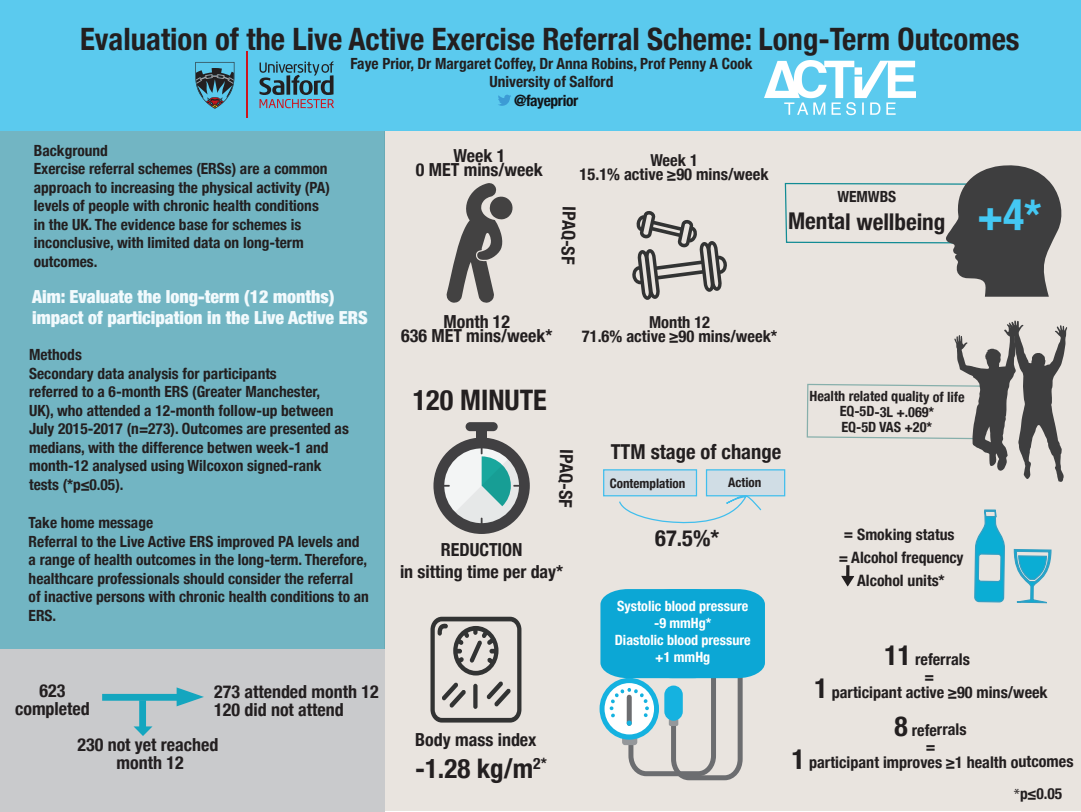
<style>
.page{position:relative;width:1081px;height:812px;background:#fff}
.page>*{position:absolute;margin:0;border:0;box-sizing:border-box;transform-origin:0 0}
.t1{font:700 condensed 43.75px "Helvetica Neue";color:#44c8f3}
.t2{font:700 condensed 30.75px "Helvetica Neue";color:#231f20}
.t3{font:700 condensed 28.25px "Helvetica Neue";color:#231f20}
.t4{font:700 condensed 27px "Helvetica Neue";color:#231f20}
.t5{font:700 condensed 23.12px "Helvetica Neue";letter-spacing:-.01em;color:#231f20}
.t6{font:700 condensed 22.5px "Helvetica Neue";color:#231f20}
.t7{font:700 condensed 20.62px "Helvetica Neue";color:#231f20}
.t8{font:700 condensed 18px/14.1px "Helvetica Neue";color:#231f20;text-align:center}
.t9{font:900 condensed 18px/21.6px "Helvetica Neue";color:#f2fafd}
.t10{font:700 condensed 16.5px/14.1px "Helvetica Neue";color:#231f20;text-align:center}
.t11{font:700 condensed 16.12px/16.2px "Helvetica Neue";color:#231f20;text-align:center}
.t12{font:700 condensed 15.75px/23.1px "Helvetica Neue";letter-spacing:-.005em;color:#231f20;text-align:center}
.t13{font:700 condensed 15.5px "Helvetica Neue";letter-spacing:-.025em;color:#121418}
.t14{font:700 condensed 15.38px/18.5px "Helvetica Neue";color:#231f20}
.t15{font:700 condensed 14.12px/17px "Helvetica Neue";color:#fff;text-align:center}
.t16{font:700 condensed 14.12px/15.4px "Helvetica Neue";color:#231f20;text-align:center}
.t17{font:700 condensed 13.12px "Helvetica Neue";color:#231f20}
.s1{font-size:27.75px}
.s2{font-family:"Myriad Pro";font-weight:400;font-stretch:normal;font-size:15px}
</style>
<div class="page">
<div style="left:385px;top:129px;width:696px;height:681px;background:#e9e4df"></div>
<div style="left:0;top:649px;width:385px;height:162px;background:#c9cacc"></div>
<div style="left:0;top:129px;width:385px;height:519px;background:#72b5c3"></div>
<div style="left:0;top:0;width:1081px;height:130px;background:#5bcaee"></div>
<div style="left:706px;top:469px;width:79px;height:27px;background:#d0dde5;border:1px solid #40beed"></div>
<div style="left:603px;top:469px;width:94px;height:27px;background:#d0dde5;border:1px solid #40beed"></div>
<svg style="left:430px;top:616px;width:91px;height:106px"></svg>
<svg style="left:618px;top:495px;width:144px;height:29px"></svg>
<svg style="left:632px;top:211px;width:95px;height:89px"></svg>
<svg style="left:259px;top:61px;width:75px;height:47px"></svg>
<hr style="left:247px;top:52px;width:1px;height:66px;background:#cd151d">
<svg style="left:195px;top:62px;width:39px;height:47px"></svg>
<img style="left:765px;top:60px;width:151px;height:56px">
<svg style="left:102px;top:687px;width:102px;height:49px"></svg>
<svg style="left:498px;top:95px;width:13px;height:11px"></svg>
<svg style="left:446px;top:183px;width:67px;height:120px"></svg>
<div style="left:476px;top:427px;width:11px;height:16px;background:#414042"></div>
<div style="left:465px;top:422px;width:33px;height:9px;background:#414042;border-radius:5px"></div>
<svg style="left:433px;top:438px;width:97px;height:96px"></svg>
<svg style="left:784px;top:165px;width:278px;height:132px"></svg>
<svg style="left:806px;top:320px;width:261px;height:284px"></svg>
<svg style="left:600px;top:589px;width:165px;height:192px"></svg>
<h2 class="t2" style="left:80px;top:14px;width:941px">Evaluation of the Live Active Exercise Referral Scheme: Long-Term Outcomes</h2>
<p class="t14" style="left:350px;top:53px;width:403px;text-align:center">Faye Prior, Dr Margaret Coffey, Dr Anna Robins, Prof Penny A Cook<br>University of Salford</p>
<p class="t13" style="left:514px;top:87px;width:66px">@fayeprior</p>
<p class="t14" style="left:34px;top:140px;width:298px">Background<br>Exercise referral schemes (ERSs) are a common approach to increasing the physical activity (PA) levels of people with chronic health conditions in the UK. The evidence base for schemes is inconclusive, with limited data on long-term outcomes.</p>
<p class="t9" style="left:32px;top:284px;width:337px">Aim: Evaluate the long-term (12 months) impact of participation in the Live Active ERS</p>
<p class="t14" style="left:29px;top:344px;width:321px">Methods<br>Secondary data analysis for participants<br>referred to a 6-month ERS (Greater Manchester,<br>UK), who attended a 12-month follow-up between July 2015-2017 (n=273). Outcomes are presented as medians, with the difference betwen week-1 and month-12 analysed using Wilcoxon signed-rank tests (*p≤0.05).</p>
<p class="t14" style="left:29px;top:512px;width:342px">Take home message<br>Referral to the Live Active ERS improved PA levels and a range of health outcomes in the long-term. Therefore, healthcare professionals should consider the referral<br>of inactive persons with chronic health conditions to an ERS.</p>
<p class="t8" style="left:416px;top:147px;width:128px">Week 1<br>0 MET mins/week</p>
<p class="t10" style="left:579px;top:152px;width:190px">Week 1<br>15.1% active ≥90 mins/week</p>
<p class="t14" style="left:837px;top:186px;width:60px">WEMWBS</p>
<h3 class="t5" style="left:788px;top:202px;width:159px">Mental wellbeing</h3>
<h1 class="t1" style="left:977px;top:178px;width:66px">+4*</h1>
<p class="t8" style="left:577px;top:206px;width:59px;rotate:91deg">IPAQ-SF</p>
<p class="t8" style="left:401px;top:313px;width:153px">Month 12<br>636 MET mins/week*</p>
<p class="t10" style="left:582px;top:313px;width:197px">Month 12<br>71.6% active ≥90 mins/week*</p>
<h3 class="t3" style="left:413px;top:376px;width:136px">120 MINUTE</h3>
<p class="t16" style="left:810px;top:386px;width:157px;rotate:1deg">Health related quality of life<br>EQ-5D-3L +.069*<br>EQ-5D VAS +20*</p>
<h3 class="t7" style="left:611px;top:434px;width:172px">TTM stage of change</h3>
<p class="t17" style="left:610px;top:472px;width:77px">Contemplation</p>
<p class="t17" style="left:728px;top:471px;width:35px">Action</p>
<h3 class="t6" style="left:655px;top:519px;width:65px">67.5%*</h3>
<p class="t8" style="left:575px;top:449px;width:59px;rotate:91deg">IPAQ-SF</p>
<p class="t12" style="left:838px;top:521px;width:126px">= Smoking status<br>= Alcohol frequency<br>Alcohol units*</p>
<p class="t8" style="left:400px;top:537px;width:165px;line-height:21.6px">REDUCTION<br>in sitting time per day*</p>
<p class="t15" style="left:615px;top:596px;width:137px">Systolic blood pressure -9 mmHg*<br>Diastolic blood pressure +1 mmHg</p>
<p class="t11" style="left:884px;top:650px;width:87px"><span class="s1">11</span> referrals =</p>
<p class="t8" style="left:40px;top:682px;width:27px">623</p>
<p class="t11" style="left:814px;top:682px;width:235px"><span class="s1">1</span> participant active ≥90 mins/week</p>
<p class="t8" style="left:15px;top:700px;width:76px">completed</p>
<p class="t8" style="left:214px;top:681px;width:166px;line-height:18px;text-align:left">273 attended month 12<br>120 did not attend</p>
<p class="t8" style="left:77px;top:734px;width:142px;line-height:18px">230 not yet reached month 12</p>
<p class="t11" style="left:792px;top:720px;width:283px"><span class="s1">8</span> referrals<br>=<br><span class="s1">1</span> participant improves ≥1 health outcomes</p>
<p class="t8" style="left:415px;top:731px;width:123px">Body mass index</p>
<h3 class="t4" style="left:415px;top:746px;width:133px">-1.28 kg/m<sup>2*</sup></h3>
<p class="t14" style="left:1014px;top:783px;width:50px"><span class="s2">*</span>p≤0.05</p>
</div>
